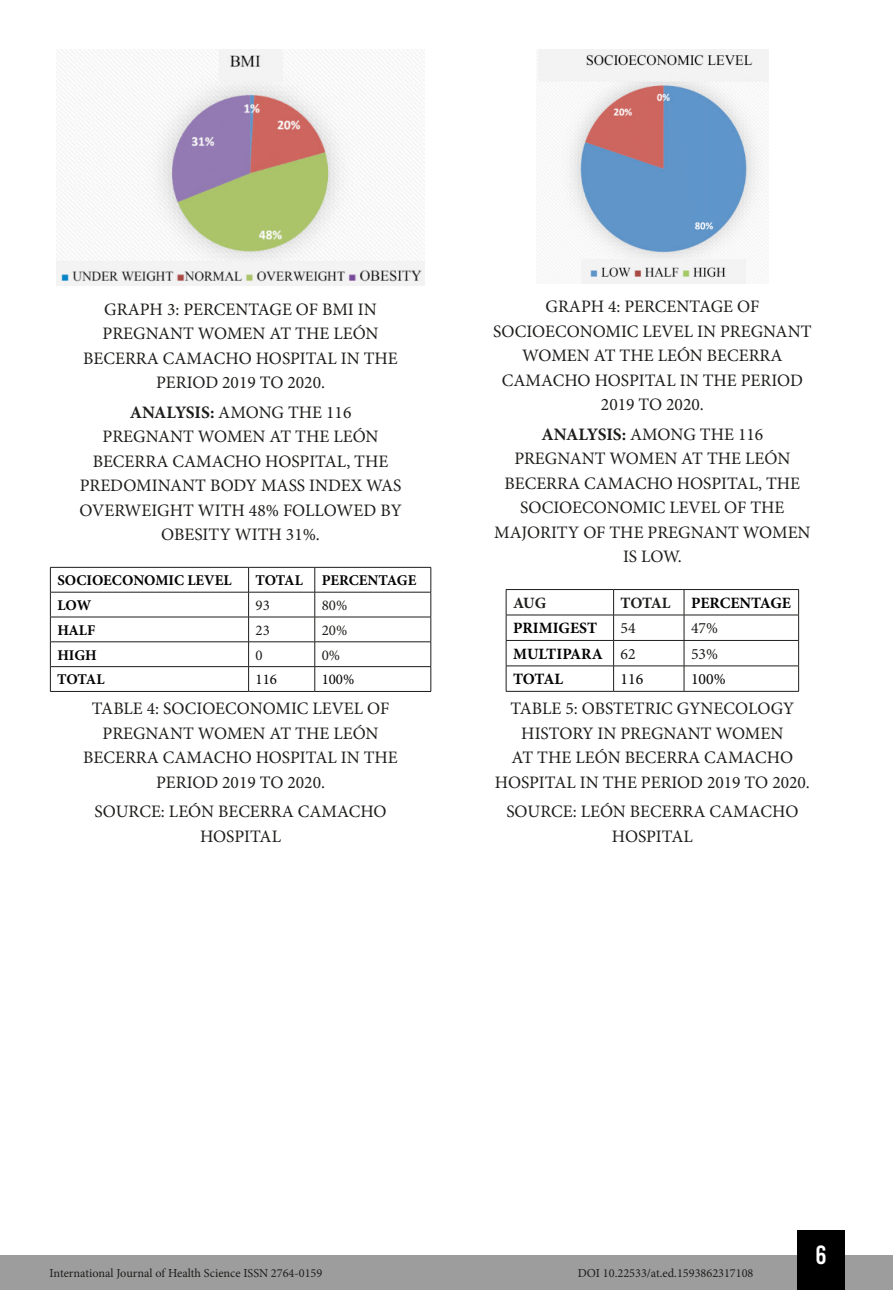
<style>
.page{position:relative;width:893px;height:1290px;background:#fff}
.page>*{position:absolute;margin:0;border:0;box-sizing:border-box;transform-origin:0 0}
.t1{font:26.25px "Bebas Kai";color:#fff}
.t2{font:17.5px/24.5px "Minion Pro";color:#1d1d1b;text-align:center}
.t3{font:700 15.75px "Minion Pro";color:#020203}
.t4{font:700 15.75px "Minion Pro";letter-spacing:-.02em;color:#1d1d1b}
.t5{font:15.75px "Minion Pro";color:#1d1d1b}
.t6{font:15.75px "Minion Pro";color:#020203}
.t7{font:700 14.88px "Minion Pro";color:#020203}
.t8{font:14.88px "Minion Pro";color:#1d1d1b}
.t9{font:14.88px "Minion Pro";color:#020203}
.t10{font:12.25px "Minion Pro";color:#1d1d1b}
.s1{font-weight:700}
.s2{font-weight:400;color:#1d1d1b}
</style>
<div class="page">
<div style="left:0;top:1255px;width:893px;height:35px;background:#9d9d9d"></div>
<div style="left:797px;top:1230px;width:48px;height:60px;background:#000"></div>
<img style="left:57px;top:50px;width:367px;height:235px">
<hr style="left:50px;top:567px;width:199px;height:1px;background:#1d1d1b">
<hr style="left:249px;top:567px;width:66px;height:1px;background:#1d1d1b">
<hr style="left:315px;top:567px;width:116px;height:1px;background:#1d1d1b">
<hr style="left:50px;top:592px;width:199px;height:1px;background:#1d1d1b">
<hr style="left:249px;top:592px;width:66px;height:1px;background:#1d1d1b">
<hr style="left:315px;top:592px;width:116px;height:1px;background:#1d1d1b">
<hr style="left:50px;top:617px;width:199px;height:1px;background:#1d1d1b">
<hr style="left:249px;top:617px;width:66px;height:1px;background:#1d1d1b">
<hr style="left:315px;top:617px;width:116px;height:1px;background:#1d1d1b">
<hr style="left:50px;top:641px;width:199px;height:1px;background:#1d1d1b">
<hr style="left:249px;top:641px;width:66px;height:1px;background:#1d1d1b">
<hr style="left:315px;top:641px;width:116px;height:1px;background:#1d1d1b">
<hr style="left:50px;top:666px;width:199px;height:1px;background:#1d1d1b">
<svg style="left:50px;top:567px;width:1px;height:124px"></svg>
<hr style="left:249px;top:666px;width:66px;height:1px;background:#1d1d1b">
<svg style="left:248px;top:567px;width:1px;height:124px"></svg>
<hr style="left:315px;top:666px;width:116px;height:1px;background:#1d1d1b">
<svg style="left:314px;top:567px;width:1px;height:124px"></svg>
<svg style="left:430px;top:567px;width:1px;height:124px"></svg>
<hr style="left:50px;top:691px;width:199px;height:1px;background:#1d1d1b">
<hr style="left:249px;top:691px;width:66px;height:1px;background:#1d1d1b">
<hr style="left:315px;top:691px;width:116px;height:1px;background:#1d1d1b">
<img style="left:536px;top:50px;width:233px;height:233px">
<hr style="left:506px;top:589px;width:108px;height:1px;background:#1d1d1b">
<hr style="left:614px;top:589px;width:70px;height:1px;background:#1d1d1b">
<hr style="left:684px;top:589px;width:115px;height:1px;background:#1d1d1b">
<hr style="left:506px;top:615px;width:108px;height:1px;background:#1d1d1b">
<hr style="left:614px;top:615px;width:70px;height:1px;background:#1d1d1b">
<hr style="left:684px;top:615px;width:115px;height:1px;background:#1d1d1b">
<hr style="left:506px;top:640px;width:108px;height:1px;background:#1d1d1b">
<hr style="left:614px;top:640px;width:70px;height:1px;background:#1d1d1b">
<hr style="left:684px;top:640px;width:115px;height:1px;background:#1d1d1b">
<hr style="left:506px;top:665px;width:108px;height:1px;background:#1d1d1b">
<svg style="left:506px;top:590px;width:1px;height:101px"></svg>
<hr style="left:614px;top:665px;width:70px;height:1px;background:#1d1d1b">
<svg style="left:613px;top:590px;width:1px;height:101px"></svg>
<hr style="left:684px;top:665px;width:115px;height:1px;background:#1d1d1b">
<svg style="left:684px;top:590px;width:1px;height:101px"></svg>
<svg style="left:798px;top:590px;width:1px;height:101px"></svg>
<hr style="left:506px;top:691px;width:108px;height:1px;background:#1d1d1b">
<hr style="left:614px;top:691px;width:70px;height:1px;background:#1d1d1b">
<hr style="left:684px;top:691px;width:115px;height:1px;background:#1d1d1b">
<p class="t2" style="left:83px;top:297px;width:316px">GRAPH 3: PERCENTAGE OF BMI IN<br>PREGNANT WOMEN AT THE LEÓN<br>BECERRA CAMACHO HOSPITAL IN THE<br>PERIOD 2019 TO 2020.</p>
<p class="t2" style="left:79px;top:400px;width:324px"><span class="s1">ANALYSIS:</span> AMONG THE 116<br>PREGNANT WOMEN AT THE LEÓN<br>BECERRA CAMACHO HOSPITAL, THE<br>PREDOMINANT BODY MASS INDEX WAS<br>OVERWEIGHT WITH 48% FOLLOWED BY<br>OBESITY WITH 31%.</p>
<p class="t7" style="left:57px;top:570px;width:176px">SOCIOECONOMIC LEVEL</p>
<p class="t7" style="left:256px;top:570px;width:49px">TOTAL</p>
<p class="t7" style="left:322px;top:570px;width:96px">PERCENTAGE</p>
<p class="t7" style="left:57px;top:595px;width:35px">LOW</p>
<p class="t8" style="left:256px;top:595px;width:16px">93</p>
<p class="t8" style="left:322px;top:595px;width:27px">80%</p>
<p class="t7" style="left:57px;top:619px;width:40px">HALF</p>
<p class="t8" style="left:256px;top:620px;width:16px">23</p>
<p class="t8" style="left:322px;top:620px;width:27px">20%</p>
<p class="t7" style="left:57px;top:644px;width:41px">HIGH</p>
<p class="t8" style="left:256px;top:645px;width:9px">0</p>
<p class="t8" style="left:322px;top:645px;width:20px">0%</p>
<p class="t7" style="left:57px;top:669px;width:49px">TOTAL</p>
<p class="t9" style="left:256px;top:670px;width:23px">116</p>
<p class="t9" style="left:322px;top:670px;width:34px">100%</p>
<p class="t2" style="left:83px;top:696px;width:316px">TABLE 4: SOCIOECONOMIC LEVEL OF<br>PREGNANT WOMEN AT THE LEÓN<br>BECERRA CAMACHO HOSPITAL IN THE<br>PERIOD 2019 TO 2020.</p>
<p class="t2" style="left:95px;top:799px;width:294px">SOURCE: LEÓN BECERRA CAMACHO<br>HOSPITAL</p>
<p class="t2" style="left:493px;top:295px;width:320px">GRAPH 4: PERCENTAGE OF<br>SOCIOECONOMIC LEVEL IN PREGNANT<br>WOMEN AT THE LEÓN BECERRA<br>CAMACHO HOSPITAL IN THE PERIOD<br>2019 TO 2020.</p>
<p class="t2" style="left:494px;top:422px;width:318px"><span class="s1">ANALYSIS:</span> AMONG THE 116<br>PREGNANT WOMEN AT THE LEÓN<br>BECERRA CAMACHO HOSPITAL, THE<br>SOCIOECONOMIC LEVEL OF THE<br>MAJORITY OF THE PREGNANT WOMEN<br>IS LOW.</p>
<p class="t4" style="left:513px;top:592px;width:35px">AUG</p>
<p class="t4" style="left:621px;top:592px;width:52px">TOTAL</p>
<p class="t3" style="left:691px;top:592px;width:102px">PERCENTAGE</p>
<p class="t3" style="left:513px;top:617px;width:85px">PRIMIGEST</p>
<p class="t5" style="left:621px;top:618px;width:17px">54</p>
<p class="t5" style="left:691px;top:618px;width:29px">47%</p>
<p class="t3" style="left:513px;top:643px;width:124px">MULTIPARA <span class="s2">62</span></p>
<p class="t5" style="left:691px;top:643px;width:29px">53%</p>
<p class="t3" style="left:513px;top:668px;width:52px">TOTAL</p>
<p class="t6" style="left:621px;top:669px;width:24px">116</p>
<p class="t6" style="left:691px;top:669px;width:36px">100%</p>
<p class="t2" style="left:495px;top:696px;width:317px">TABLE 5: OBSTETRIC GYNECOLOGY<br>HISTORY IN PREGNANT WOMEN<br>AT THE LEÓN BECERRA CAMACHO<br>HOSPITAL IN THE PERIOD 2019 TO 2020.</p>
<p class="t2" style="left:506px;top:799px;width:294px">SOURCE: LEÓN BECERRA CAMACHO<br>HOSPITAL</p>
<h1 class="t1" style="left:815px;top:1241px;width:13px">6</h1>
<p class="t10" style="left:50px;top:1265px;width:274px">International Journal of Health Science ISSN 2764-0159</p>
<p class="t10" style="left:578px;top:1265px;width:177px">DOI 10.22533/at.ed.1593862317108</p>
</div>
